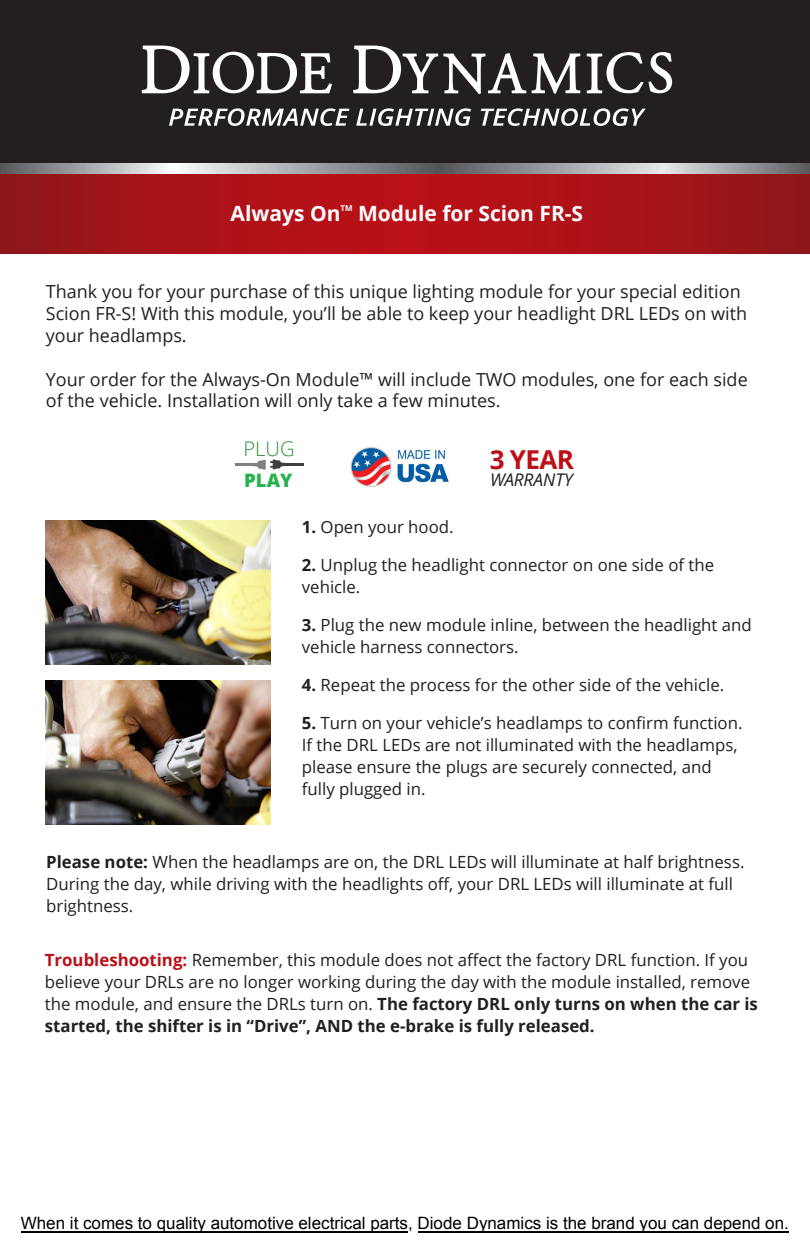
<style>
.page{position:relative;width:810px;height:1242px;background:#fff}
.page>*{position:absolute;margin:0;border:0;box-sizing:border-box;transform-origin:0 0}
.t1{font:700 26px "Open Sans";color:#bb1018}
.t2{font:700 21px "Open Sans";color:#fff}
.t3{font:300 20.2px "Open Sans";color:#2c9038}
.t4{font:800 18.6px "Open Sans";color:#23b24b}
.t5{font:18px/22px "Open Sans";color:#231f20}
.t6{font:italic 17.4px "Open Sans";color:#231f20}
.t7{font:17px "Arial";color:#000}
.t8{font:16.8px/22px "Open Sans";color:#231f20}
.t9{font:700 8px "Open Sans";color:#fff}
.s1{font-weight:700}
.s2{font-weight:700;color:#bb1018}
</style>
<div class="page">
<img style="left:0;top:174px;width:810px;height:80px">
<div style="left:0;top:0;width:810px;height:164px;background:#231f20"></div>
<svg style="left:0;top:164px;width:810px;height:10px;background:#a3a4a6"></svg>
<img style="left:350px;top:447px;width:99px;height:40px">
<svg style="left:254px;top:460px;width:31px;height:10px"></svg>
<hr style="left:236px;top:464px;width:20px;height:2px;background:#7f8080">
<hr style="left:284px;top:463px;width:20px;height:3px;background:#3f3f3f">
<svg style="left:353px;top:46px;width:173px;height:48px"></svg>
<svg style="left:532px;top:54px;width:48px;height:40px"></svg>
<svg style="left:142px;top:46px;width:190px;height:47px"></svg>
<svg style="left:587px;top:52px;width:85px;height:41px"></svg>
<svg style="left:169px;top:108px;width:180px;height:18px"></svg>
<svg style="left:356px;top:108px;width:115px;height:18px"></svg>
<svg style="left:481px;top:108px;width:165px;height:18px"></svg>
<img style="left:45px;top:520px;width:225px;height:144px">
<img style="left:45px;top:681px;width:225px;height:144px">
<hr style="left:418px;top:1232px;width:371px;height:1px;background:#000">
<hr style="left:21px;top:1232px;width:387px;height:1px;background:#000">
<p class="t2" style="left:231px;top:199px;width:111px">Always On</p>
<p class="t9" style="left:341px;top:203px;width:14px">TM</p>
<p class="t2" style="left:358px;top:199px;width:227px">Module for Scion FR-S</p>
<p class="t5" style="left:46px;top:280px;width:703px">Thank you for your purchase of this unique lighting module for your special edition<br>Scion FR-S! With this module, you’ll be able to keep your headlight DRL LEDs on with your headlamps.</p>
<p class="t5" style="left:46px;top:368px;width:703px">Your order for the Always-On Module™ will include TWO modules, one for each side of the vehicle. Installation will only take a few minutes.</p>
<p class="t3" style="left:243px;top:434px;width:53px">PLUG</p>
<p class="t4" style="left:244px;top:466px;width:50px">PLAY</p>
<h1 class="t1" style="left:490px;top:441px;width:86px">3 YEAR</h1>
<p class="t6" style="left:490px;top:467px;width:84px">WARRANTY</p>
<p class="t8" style="left:302px;top:516px;width:153px"><span class="s1">1.</span> Open your hood.</p>
<p class="t8" style="left:302px;top:554px;width:414px"><span class="s1">2.</span> Unplug the headlight connector on one side of the</p>
<p class="t8" style="left:302px;top:576px;width:60px">vehicle.</p>
<p class="t8" style="left:302px;top:614px;width:451px"><span class="s1">3.</span> Plug the new module inline, between the headlight and vehicle harness connectors.</p>
<p class="t8" style="left:302px;top:674px;width:424px"><span class="s1">4.</span> Repeat the process for the other side of the vehicle.</p>
<p class="t8" style="left:302px;top:712px;width:442px"><span class="s1">5.</span> Turn on your vehicle’s headlamps to confirm function.<br>If the DRL LEDs are not illuminated with the headlamps, please ensure the plugs are securely connected, and</p>
<p class="t8" style="left:302px;top:778px;width:125px">fully plugged in.</p>
<p class="t8" style="left:46px;top:850px;width:700px"><span class="s1">Please note:</span> When the headlamps are on, the DRL LEDs will illuminate at half brightness.<br>During the day, while driving with the headlights off, your DRL LEDs will illuminate at full brightness.</p>
<p class="t8" style="left:45px;top:949px;width:715px"><span class="s2">Troubleshooting:</span> Remember, this module does not affect the factory DRL function. If you believe your DRLs are no longer working during the day with the module installed, remove the module, and ensure the DRLs turn on. <span class="s1">The factory DRL only turns on when the car is started, the shifter is in “Drive”, AND the e-brake is fully released.</span></p>
<p class="t7" style="left:21px;top:1212px;width:770px">When it comes to quality automotive electrical parts, Diode Dynamics is the brand you can depend on.</p>
</div>
